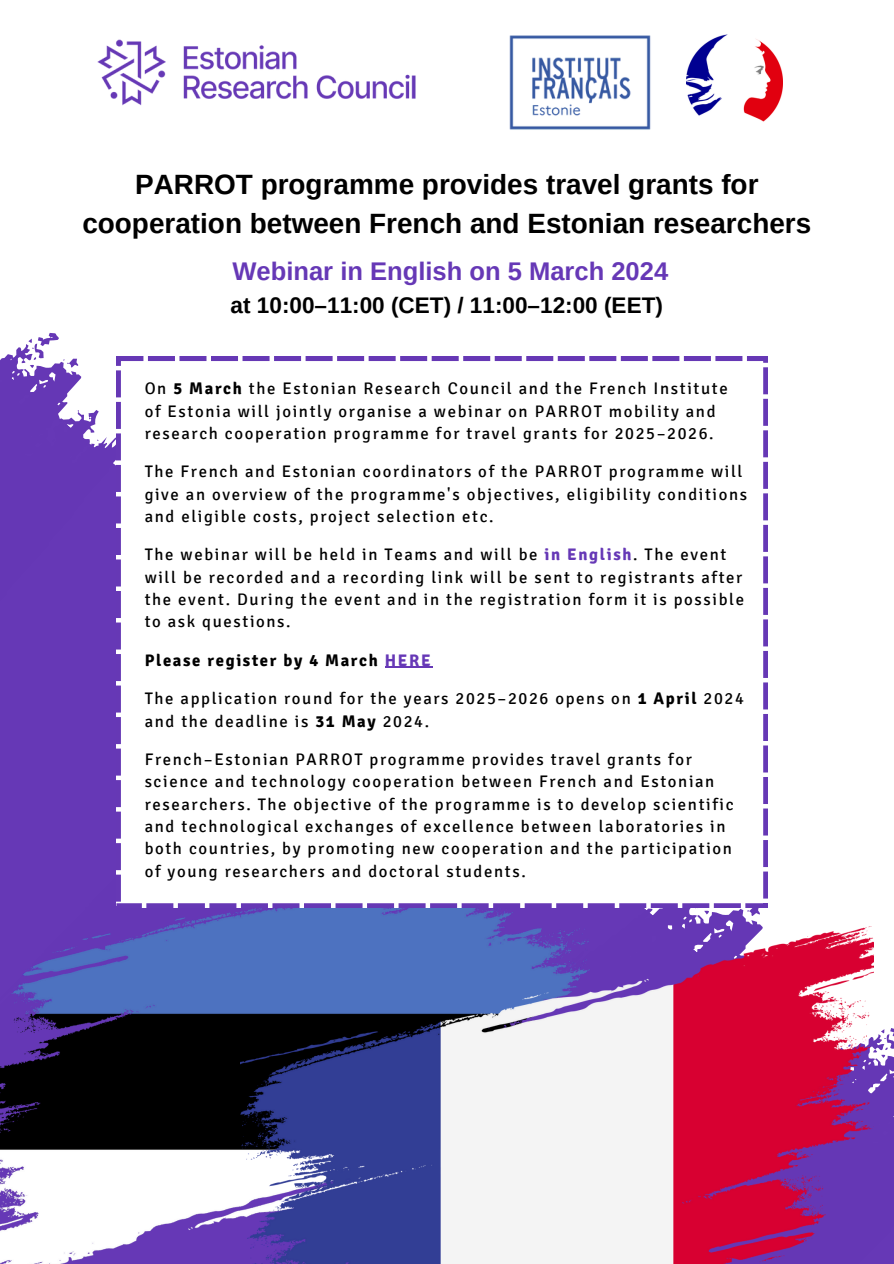
<style>
.page{position:relative;width:894px;height:1264px;background:#fff}
.page>*{position:absolute;margin:0;border:0;box-sizing:border-box;transform-origin:0 0}
.t1{font:700 27.9px/38.7px "Arimo";color:#000;text-align:center}
.t2{font:700 25.5px "Arimo";color:#6638b6}
.t3{font:700 22.5px "Arimo";color:#000}
.t4{font:16.65px/22.4px "Signika";letter-spacing:.1em;color:#000}
.t5{font:700 16.65px "Signika";letter-spacing:.1em;color:#000}
.s1{font-weight:700}
.s2{font-weight:700;color:#6638b6}
.s3{color:#6638b6}
</style>
<div class="page">
<img style="left:686px;top:34px;width:96px;height:88px">
<img style="left:97px;top:39px;width:319px;height:67px">
<svg style="left:625px;top:843px;width:143px;height:83px;background:#805ac2"></svg>
<svg style="left:654px;top:907px;width:14px;height:1px"></svg>
<svg style="left:693px;top:907px;width:70px;height:12px"></svg>
<div style="left:873px;top:1057px;width:20px;height:206px;background:#6537b5"></div>
<svg style="left:873px;top:1028px;width:20px;height:29px"></svg>
<svg style="left:0;top:347px;width:116px;height:234px;fill:#6537b5"></svg>
<svg style="left:20px;top:332px;width:61px;height:38px"></svg>
<div style="left:0;top:581px;width:116px;height:299px;background:#6638b6"></div>
<img style="left:0;top:880px;width:625px;height:383px">
<img style="left:240px;top:926px;width:633px;height:337px">
<svg style="left:116px;top:356px;width:651px;height:551px"></svg>
<img style="left:509px;top:35px;width:142px;height:95px">
<hr style="left:385px;top:666px;width:47px;height:2px;background:#6638b6">
<p class="t1" style="left:82px;top:165px;width:730px">PARROT programme provides travel grants for cooperation between French and Estonian researchers</p>
<p class="t2" style="left:232px;top:257px;width:437px">Webinar in English on 5 March 2024</p>
<p class="t3" style="left:230px;top:293px;width:433px">at 10:00–11:00 (CET) / 11:00–12:00 (EET)</p>
<p class="t4" style="left:145px;top:377px;width:584px">On <span class="s1">5 March</span> the Estonian Research Council and the French Institute of Estonia will jointly organise a webinar on PARROT mobility and research cooperation programme for travel grants for 2025–2026.</p>
<p class="t4" style="left:145px;top:461px;width:603px">The French and Estonian coordinators of the PARROT programme will give an overview of the programme's objectives, eligibility conditions and eligible costs, project selection etc.</p>
<h3 class="t4" style="left:145px;top:544px;width:600px">The webinar will be held in Teams and will be <span class="s2">in English</span>. The event will be recorded and a recording link will be sent to registrants after the event. During the event and in the registration form it is possible to ask questions.</h3>
<p class="t5" style="left:145px;top:650px;width:287px">Please register by 4 March <span class="s3">HERE</span></p>
<p class="t4" style="left:145px;top:687px;width:600px">The application round for the years 2025–2026 opens on <span class="s1">1 April</span> 2024 and the deadline is <span class="s1">31 May</span> 2024.</p>
<p class="t4" style="left:145px;top:748px;width:590px">French–Estonian PARROT programme provides travel grants for science and technology cooperation between French and Estonian researchers. The objective of the programme is to develop scientific and technological exchanges of excellence between laboratories in both countries, by promoting new cooperation and the participation of young researchers and doctoral students.</p>
</div>
